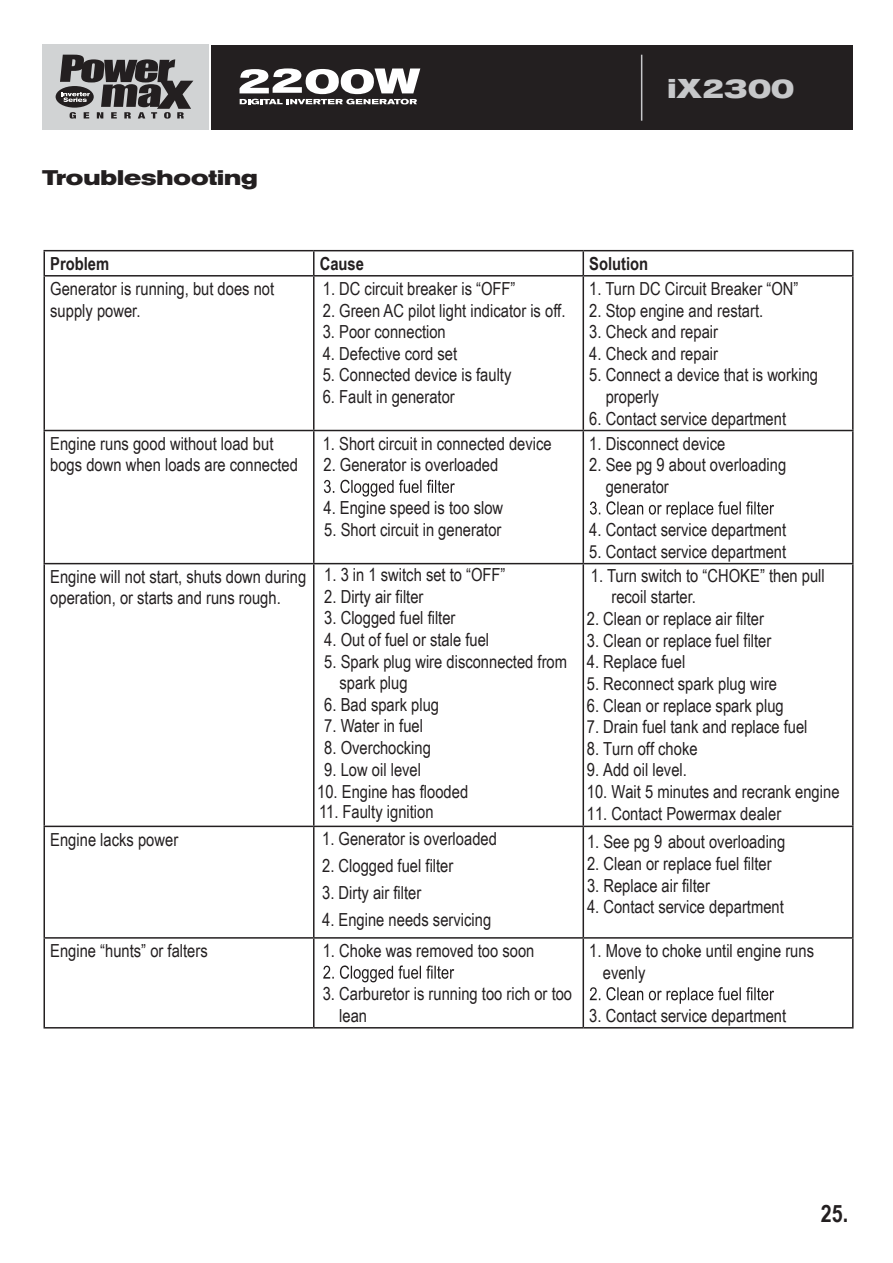
<style>
.page{position:relative;width:893px;height:1263px;background:#fff}
.page>*{position:absolute;margin:0;border:0;box-sizing:border-box;transform-origin:0 0}
.t1{font:700 27px "Akzidenz Grot Ext BQ";color:#c7c8ca}
.t2{font:700 24px "Arial Narrow";color:#231f20}
.t3{font:700 21px "Akzidenz Grot Ext BQ";color:#231f20}
.t4{font:18px/21.6px "Arial Narrow";color:#231f20}
.t5{font:700 18px "Arial Narrow";color:#231f20}
</style>
<div class="page">
<hr style="left:44px;top:250px;width:270px;height:1px;background:#231f20">
<svg style="left:44px;top:251px;width:1px;height:24px"></svg>
<hr style="left:314px;top:250px;width:269px;height:1px;background:#231f20">
<hr style="left:313px;top:251px;width:2px;height:24px;background:#231f20">
<hr style="left:583px;top:250px;width:271px;height:1px;background:#231f20">
<svg style="left:583px;top:251px;width:1px;height:24px"></svg>
<hr style="left:852px;top:251px;width:2px;height:24px;background:#231f20">
<hr style="left:44px;top:275px;width:270px;height:2px;background:#231f20">
<hr style="left:44px;top:277px;width:1px;height:153px;background:#231f20">
<hr style="left:314px;top:275px;width:269px;height:2px;background:#231f20">
<hr style="left:313px;top:277px;width:2px;height:153px;background:#231f20">
<hr style="left:583px;top:275px;width:271px;height:2px;background:#231f20">
<hr style="left:583px;top:277px;width:1px;height:153px;background:#231f20">
<hr style="left:852px;top:277px;width:2px;height:153px;background:#231f20">
<hr style="left:44px;top:430px;width:270px;height:1px;background:#231f20">
<hr style="left:44px;top:431px;width:1px;height:132px;background:#231f20">
<hr style="left:314px;top:430px;width:269px;height:1px;background:#231f20">
<hr style="left:313px;top:431px;width:2px;height:132px;background:#231f20">
<hr style="left:583px;top:430px;width:271px;height:1px;background:#231f20">
<hr style="left:583px;top:431px;width:1px;height:132px;background:#231f20">
<hr style="left:852px;top:431px;width:2px;height:132px;background:#231f20">
<hr style="left:44px;top:563px;width:270px;height:1px;background:#231f20">
<hr style="left:44px;top:564px;width:1px;height:262px;background:#231f20">
<hr style="left:314px;top:563px;width:269px;height:1px;background:#231f20">
<hr style="left:313px;top:564px;width:2px;height:262px;background:#231f20">
<hr style="left:583px;top:563px;width:271px;height:1px;background:#231f20">
<hr style="left:583px;top:564px;width:1px;height:262px;background:#231f20">
<hr style="left:852px;top:564px;width:2px;height:262px;background:#231f20">
<hr style="left:44px;top:826px;width:270px;height:1px;background:#231f20">
<hr style="left:44px;top:827px;width:1px;height:110px;background:#231f20">
<hr style="left:314px;top:826px;width:269px;height:1px;background:#231f20">
<hr style="left:313px;top:827px;width:2px;height:110px;background:#231f20">
<hr style="left:583px;top:826px;width:271px;height:1px;background:#231f20">
<hr style="left:583px;top:827px;width:1px;height:110px;background:#231f20">
<hr style="left:852px;top:827px;width:2px;height:110px;background:#231f20">
<hr style="left:44px;top:937px;width:270px;height:2px;background:#231f20">
<hr style="left:44px;top:939px;width:1px;height:88px;background:#231f20">
<hr style="left:314px;top:937px;width:269px;height:2px;background:#231f20">
<hr style="left:313px;top:939px;width:2px;height:88px;background:#231f20">
<hr style="left:583px;top:937px;width:271px;height:2px;background:#231f20">
<hr style="left:583px;top:939px;width:1px;height:88px;background:#231f20">
<hr style="left:852px;top:939px;width:2px;height:88px;background:#231f20">
<hr style="left:44px;top:1027px;width:270px;height:1px;background:#231f20">
<hr style="left:314px;top:1027px;width:269px;height:1px;background:#231f20">
<hr style="left:583px;top:1027px;width:271px;height:1px;background:#231f20">
<svg style="left:324px;top:480px;width:131px;height:17px"></svg>
<svg style="left:590px;top:501px;width:184px;height:17px"></svg>
<svg style="left:323px;top:965px;width:131px;height:17px"></svg>
<svg style="left:590px;top:987px;width:184px;height:17px"></svg>
<div style="left:43px;top:45px;width:166px;height:85px;background:#d1d3d4"></div>
<div style="left:211px;top:45px;width:641px;height:85px;background:#231f20"></div>
<hr style="left:641px;top:55px;width:1px;height:66px;background:#c7c8ca">
<div style="left:56px;top:86px;width:38px;height:22px;background:#231f20;border-radius:50%"></div>
<svg style="left:60px;top:55px;width:133px;height:64px"></svg>
<svg style="left:240px;top:68px;width:180px;height:36px"></svg>
<p class="t3" style="left:42px;top:166px;width:217px">Troubleshooting</p>
<h1 class="t1" style="left:667px;top:73px;width:128px">iX2300</h1>
<p class="t5" style="left:50px;top:250px;width:61px">Problem</p>
<p class="t5" style="left:320px;top:250px;width:46px">Cause</p>
<p class="t5" style="left:589px;top:250px;width:61px">Solution</p>
<p class="t4" style="left:50px;top:277px;width:226px">Generator is running, but does not supply power.</p>
<p class="t4" style="left:323px;top:277px;width:194px">1. DC circuit breaker is “OFF”</p>
<p class="t4" style="left:589px;top:277px;width:211px">1. Turn DC Circuit Breaker “ON”</p>
<p class="t4" style="left:589px;top:299px;width:175px">2. Stop engine and restart.</p>
<p class="t4" style="left:589px;top:320px;width:130px">3. Check and repair</p>
<p class="t4" style="left:589px;top:342px;width:130px">4. Check and repair</p>
<p class="t4" style="left:606px;top:363px;width:214px;text-indent:-16px">5. Connect a device that is working properly</p>
<p class="t4" style="left:589px;top:407px;width:198px">6. Contact service department</p>
<p class="t4" style="left:323px;top:299px;width:244px">2. Green AC pilot light indicator is off.</p>
<p class="t4" style="left:323px;top:320px;width:125px">3. Poor connection</p>
<p class="t4" style="left:323px;top:342px;width:136px">4. Defective cord set</p>
<p class="t4" style="left:323px;top:363px;width:190px">5. Connected device is faulty</p>
<p class="t4" style="left:323px;top:385px;width:134px">6. Fault in generator</p>
<p class="t4" style="left:50px;top:432px;width:249px">Engine runs good without load but bogs down when loads are connected</p>
<p class="t4" style="left:323px;top:432px;width:230px">1. Short circuit in connected device</p>
<p class="t4" style="left:324px;top:453px;width:176px">2. Generator is overloaded</p>
<p class="t4" style="left:324px;top:497px;width:181px">4. Engine speed is too slow</p>
<p class="t4" style="left:324px;top:518px;width:179px">5. Short circuit in generator</p>
<p class="t4" style="left:50px;top:565px;width:257px">Engine will not start, shuts down during operation, or starts and runs rough.</p>
<p class="t4" style="left:324px;top:563px;width:183px">1. 3 in 1 switch set to “OFF”</p>
<p class="t4" style="left:324px;top:585px;width:101px">2. Dirty air filter</p>
<p class="t4" style="left:324px;top:607px;width:133px">3. Clogged fuel filter</p>
<p class="t4" style="left:324px;top:628px;width:166px">4. Out of fuel or stale fuel</p>
<p class="t4" style="left:340px;top:650px;width:229px;text-indent:-15px">5. Spark plug wire disconnected from spark plug</p>
<p class="t4" style="left:324px;top:693px;width:116px">6. Bad spark plug</p>
<p class="t4" style="left:324px;top:715px;width:100px">7. Water in fuel</p>
<p class="t4" style="left:324px;top:736px;width:108px">8. Overchocking</p>
<p class="t4" style="left:324px;top:758px;width:98px">9. Low oil level</p>
<p class="t4" style="left:317px;top:780px;width:152px">10. Engine has flooded</p>
<p class="t4" style="left:319px;top:800px;width:116px">11. Faulty ignition</p>
<p class="t4" style="left:50px;top:828px;width:129px">Engine lacks power</p>
<p class="t4" style="left:322px;top:827px;width:176px">1. Generator is overloaded</p>
<p class="t4" style="left:322px;top:854px;width:133px">2. Clogged fuel filter</p>
<p class="t4" style="left:322px;top:881px;width:101px">3. Dirty air filter</p>
<p class="t4" style="left:322px;top:908px;width:171px">4. Engine needs servicing</p>
<p class="t4" style="left:50px;top:939px;width:159px">Engine “hunts” or falters</p>
<p class="t4" style="left:323px;top:939px;width:213px">1. Choke was removed too soon</p>
<p class="t4" style="left:339px;top:982px;width:234px;text-indent:-16px">3. Carburetor is running too rich or too lean</p>
<p class="t4" style="left:589px;top:432px;width:138px">1. Disconnect device</p>
<p class="t4" style="left:606px;top:453px;width:182px;text-indent:-16px">2. See pg 9 about overloading generator</p>
<p class="t4" style="left:589px;top:518px;width:198px">4. Contact service department</p>
<p class="t4" style="left:589px;top:540px;width:198px">5. Contact service department</p>
<p class="t4" style="left:611px;top:564px;width:215px;text-indent:-21px">1. Turn switch to “CHOKE” then pull recoil starter.</p>
<p class="t4" style="left:587px;top:607px;width:179px">2. Clean or replace air filter</p>
<p class="t4" style="left:587px;top:629px;width:186px">3. Clean or replace fuel filter</p>
<p class="t4" style="left:587px;top:650px;width:100px">4. Replace fuel</p>
<p class="t4" style="left:587px;top:672px;width:192px">5. Reconnect spark plug wire</p>
<p class="t4" style="left:587px;top:694px;width:198px">6. Clean or replace spark plug</p>
<p class="t4" style="left:587px;top:715px;width:222px">7. Drain fuel tank and replace fuel</p>
<p class="t4" style="left:587px;top:737px;width:112px">8. Turn off choke</p>
<p class="t4" style="left:587px;top:758px;width:102px">9. Add oil level.</p>
<p class="t4" style="left:587px;top:780px;width:254px">10. Wait 5 minutes and recrank engine</p>
<p class="t4" style="left:587px;top:802px;width:196px">11. Contact Powermax dealer</p>
<p class="t4" style="left:587px;top:830px;width:200px">1. See pg 9 about overloading</p>
<p class="t4" style="left:587px;top:852px;width:186px">2. Clean or replace fuel filter</p>
<p class="t4" style="left:587px;top:874px;width:125px">3. Replace air filter</p>
<p class="t4" style="left:587px;top:895px;width:198px">4. Contact service department</p>
<p class="t4" style="left:603px;top:939px;width:213px;text-indent:-14px">1. Move to choke until engine runs evenly</p>
<p class="t4" style="left:589px;top:1004px;width:198px">3. Contact service department</p>
<h2 class="t2" style="left:821px;top:1195px;width:29px">25.</h2>
</div>
